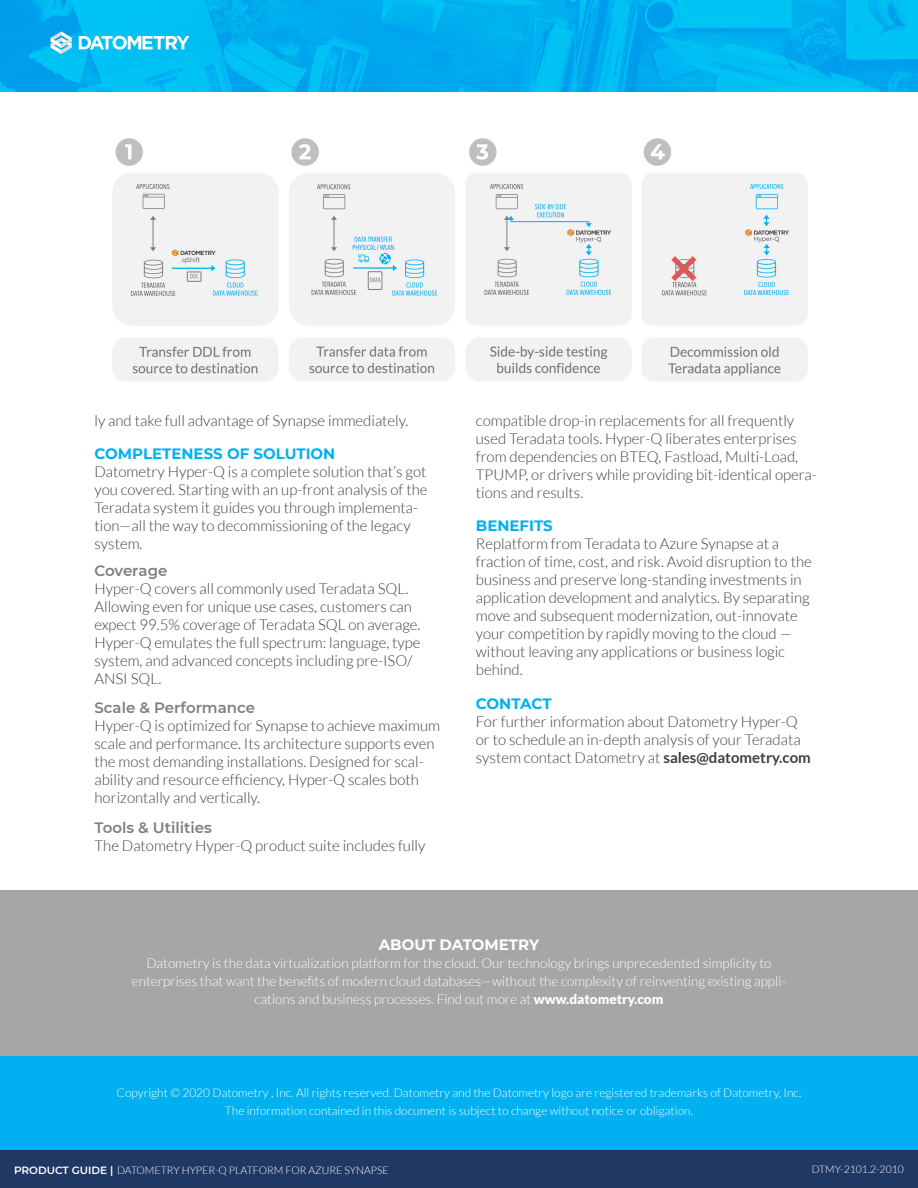
<style>
.page{position:relative;width:918px;height:1188px;background:#fff}
.page>*{position:absolute;margin:0;border:0;box-sizing:border-box;transform-origin:0 0}
.body_style{font:300 15px/18px "Lato";color:#3f3f3f}
.Subheading_2{font:600 15px "Montserrat";color:#7e7e7e}
.subheading{font:700 15px "Montserrat";color:#00b0f0}
.body_style-2{font:700 15px "Montserrat";color:#fff}
.body_style-3{font:300 13.5px/18px "Lato";color:#fff;text-align:center}
.body_style-4{font:300 12px/18px "Lato";color:#fff;text-align:center}
.t1{font:300 10.5px "Lato";color:#fff}
.s1{font-weight:700}
.s2{font-weight:900}
.s3{font-family:"Montserrat";font-weight:600}
</style>
<div class="page">
<div style="left:0;top:1149px;width:918px;height:39px;background:#203864"></div>
<div style="left:0;top:891px;width:918px;height:166px;background:#a6a6a6"></div>
<div style="left:0;top:1057px;width:918px;height:93px;background:#00b0f0"></div>
<svg style="left:0;top:0;width:918px;height:92px;background:#00b2f0"></svg>
<svg style="left:79px;top:36px;width:111px;height:14px"></svg>
<svg style="left:51px;top:31px;width:21px;height:23px"></svg>
<img style="left:112px;top:138px;width:696px;height:243px">
<p class="body_style" style="left:94px;top:411px;width:315px">ly and take full advantage of Synapse immediately.</p>
<p class="subheading" style="left:94px;top:443px;width:242px">COMPLETENESS OF SOLUTION</p>
<p class="body_style" style="left:94px;top:463px;width:334px">Datometry Hyper-Q is a complete solution that’s got you covered. Starting with an up-front analysis of the Teradata system it guides you through implementa&shy;tion—all the way to decommissioning of the legacy system.</p>
<p class="Subheading_2" style="left:94px;top:560px;width:74px">Coverage</p>
<p class="body_style" style="left:94px;top:580px;width:328px">Hyper-Q covers all commonly used Teradata SQL.<br>Allowing even for unique use cases, customers can expect 99.5% coverage of Teradata SQL on average.<br>Hyper-Q emulates the full spectrum: language, type system, and advanced concepts including pre-ISO/ ANSI SQL.</p>
<p class="Subheading_2" style="left:94px;top:697px;width:162px">Scale &amp; Performance</p>
<p class="body_style" style="left:94px;top:717px;width:347px">Hyper-Q is optimized for Synapse to achieve maximum scale and performance. Its architecture supports even the most demanding installations. Designed for scal&shy;ability and resource efficiency, Hyper-Q scales both horizontally and vertically.</p>
<p class="Subheading_2" style="left:94px;top:817px;width:119px">Tools &amp; Utilities</p>
<p class="body_style" style="left:94px;top:837px;width:332px">The Datometry Hyper-Q product suite includes fully</p>
<p class="body_style" style="left:476px;top:411px;width:342px">compatible drop-in replacements for all frequently used Teradata tools. Hyper-Q liberates enterprises from dependencies on BTEQ, Fastload, Multi-Load, TPUMP, or drivers while providing bit-identical opera&shy;tions and results.</p>
<p class="subheading" style="left:476px;top:515px;width:78px">BENEFITS</p>
<p class="body_style" style="left:476px;top:535px;width:337px">Replatform from Teradata to Azure Synapse at a fraction of time, cost, and risk. Avoid disruption to the business and preserve long-standing investments in application development and analytics. By separating move and subsequent modernization, out-innovate your competition by rapidly moving to the cloud — without leaving any applications or business logic behind.</p>
<p class="subheading" style="left:476px;top:693px;width:77px">CONTACT</p>
<p class="body_style" style="left:476px;top:713px;width:336px">For further information about Datometry Hyper-Q or to schedule an in-depth analysis of your Teradata system contact Datometry at <span class="s1">sales@datometry.com</span></p>
<p class="body_style-2" style="left:379px;top:934px;width:162px">ABOUT DATOMETRY</p>
<p class="body_style-3" style="left:132px;top:955px;width:656px">Datometry is the data virtualization platform for the cloud. Our technology brings unprecedented simplicity to enterprises that want the benefits of modern cloud databases—without the complexity of reinventing existing appli&shy;cations and business processes. Find out more at <span class="s2">www.datometry.com</span></p>
<p class="body_style-4" style="left:117px;top:1084px;width:686px">Copyright © 2020 Datometry , Inc. All rights reserved. Datometry and the Datometry logo are registered trademarks of Datometry, Inc.<br>The information contained in this document is subject to change without notice or obligation.</p>
<p class="t1" style="left:14px;top:1164px;width:376px"><span class="s3">PRODUCT GUIDE |</span> DATOMETRY HYPER-Q PLATFORM FOR AZURE SYNAPSE</p>
<p class="t1" style="left:812px;top:1163px;width:94px">DTMY-2101.2-2010</p>
</div>
